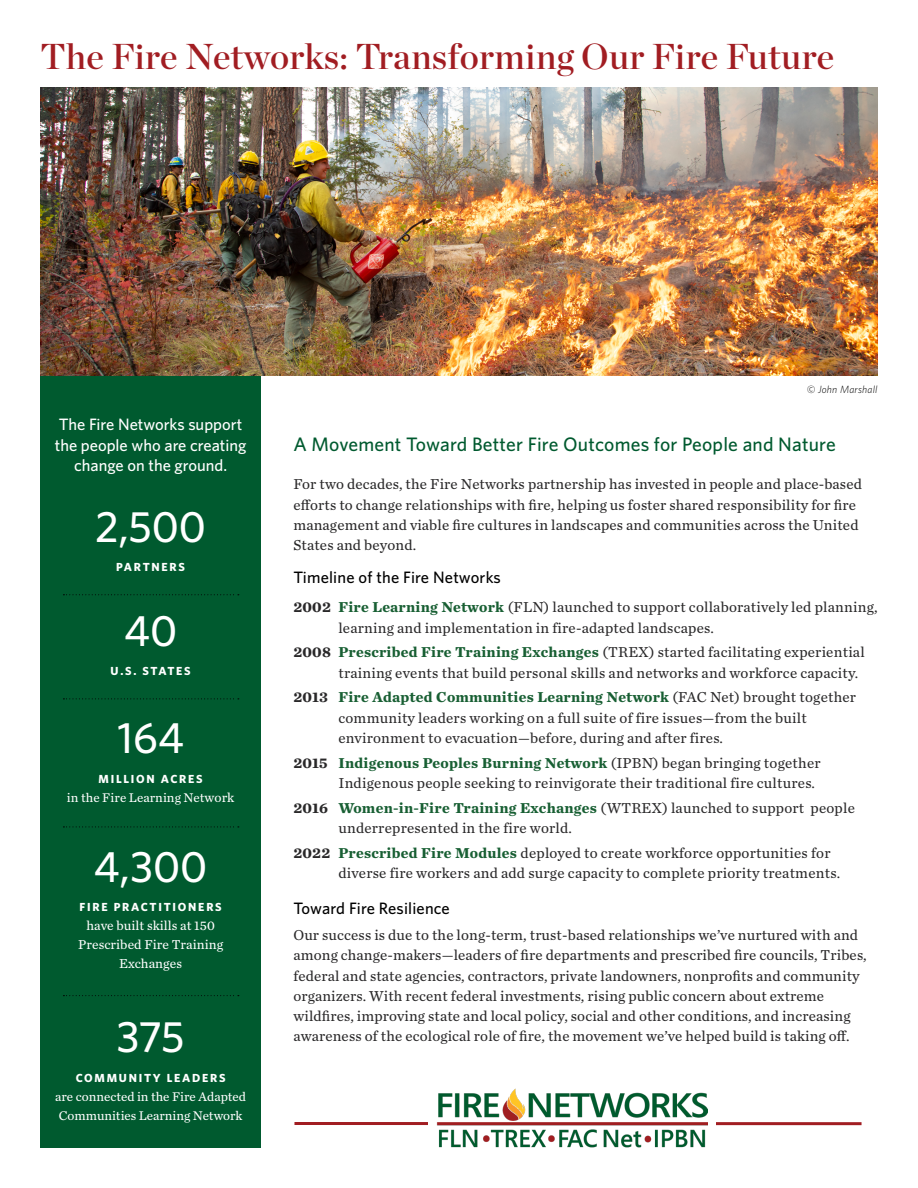
<style>
.page{position:relative;width:918px;height:1188px;background:#fff}
.page>*{position:absolute;margin:0;border:0;box-sizing:border-box;transform-origin:0 0}
.t1{font:500 43.8px "Whitney";color:#fff}
.t2{font:36px "Chronicle Display Semi";letter-spacing:.01em;color:#a11d22}
.t3{font:500 19.5px "Whitney";letter-spacing:.01em;color:#005a2f}
.t4{font:500 16.5px/20.5px "Whitney";color:#fff;text-align:center}
.t5{font:500 16.5px "Whitney";letter-spacing:.01em;color:#000}
.t6{font:15px/20.2px "Chronicle Text G2";letter-spacing:.01em;color:#292829}
.t7{font:13.5px/19px "Chronicle Text G2";letter-spacing:.005em;color:#fff;text-align:center}
.t8{font:13.2px/19px "Chronicle Text G2";color:#fff}
.t9{font:700 11.7px "Whitney";letter-spacing:.15em;color:#fff}
.t10{font:italic 300 10.5px "Whitney";letter-spacing:.02em;color:#000}
.s1{font-size:13.5px}
.s2{font-weight:700}
.s3{font-weight:700;color:#185f33}
</style>
<div class="page">
<div style="left:40px;top:356px;width:221px;height:792px;background:#005a2f"></div>
<img style="left:40px;top:87px;width:838px;height:288px">
<svg style="left:63px;top:594px;width:176px;height:1px"></svg>
<svg style="left:63px;top:826px;width:176px;height:1px"></svg>
<svg style="left:63px;top:698px;width:176px;height:1px"></svg>
<svg style="left:63px;top:995px;width:176px;height:1px"></svg>
<hr style="left:294px;top:1122px;width:568px;height:3px;background:#a11d22">
<div style="left:428px;top:1065px;width:288px;height:112px;background:#fff"></div>
<img style="left:436px;top:1089px;width:272px;height:59px">
<h2 class="t2" style="left:40px;top:29px;width:795px">The Fire Networks: Transforming Our Fire Future</h2>
<p class="t4" style="left:55px;top:414px;width:193px">The Fire Networks support the people who are creating change on the ground.</p>
<h1 class="t1" style="left:95px;top:497px;width:112px">2,500</h1>
<p class="t9" style="left:116px;top:559px;width:70px">PARTNERS</p>
<h1 class="t1" style="left:124px;top:601px;width:55px">40</h1>
<p class="t9" style="left:111px;top:663px;width:82px">U.S. STATES</p>
<h1 class="t1" style="left:117px;top:709px;width:68px">164</h1>
<p class="t9" style="left:99px;top:771px;width:106px">MILLION ACRES</p>
<p class="t8" style="left:67px;top:787px;width:169px">in the Fire Learning Net<span class="s1">work</span></p>
<h1 class="t1" style="left:94px;top:838px;width:115px">4,300</h1>
<p class="t9" style="left:80px;top:899px;width:144px">FIRE PRACTITIONERS</p>
<p class="t7" style="left:78px;top:915px;width:146px">have built skills at 150<br>Prescribed Fire Training<br>Exchanges</p>
<h1 class="t1" style="left:117px;top:1008px;width:69px">375</h1>
<p class="t9" style="left:76px;top:1070px;width:151px">COMMUNITY LEADERS</p>
<p class="t8" style="left:55px;top:1086px;width:192px">are connected in the Fire Adapted<br>Communities Learning Network</p>
<p class="t10" style="left:807px;top:383px;width:72px">© John Marshall</p>
<h3 class="t3" style="left:293px;top:431px;width:544px">A Movement Toward Better Fire Outcomes for People and Nature</h3>
<p class="t6" style="left:293px;top:473px;width:570px">For two decades, the Fire Networks partnership has invested in people and place-based efforts to change relationships with fire, helping us foster shared responsibility for fire management and viable fire cultures in landscapes and communities across the United States and beyond.</p>
<p class="t5" style="left:293px;top:566px;width:209px">Timeline of the Fire Networks</p>
<p class="t6" style="left:338px;top:596px;width:541px;text-indent:-45px"><span class="s2">2002</span> <span class="s3">Fire Learning Network</span> (FLN) launched to support collaboratively led planning, learning and implementation in fire-adapted landscapes.</p>
<p class="t6" style="left:338px;top:641px;width:528px;text-indent:-45px"><span class="s2">2008</span> <span class="s3">Prescribed Fire Training Exchanges</span> (TREX) started facilitating experiential training events that build personal skills and networks and workforce capacity.</p>
<p class="t6" style="left:338px;top:686px;width:519px;text-indent:-45px"><span class="s2">2013</span> <span class="s3">Fire Adapted Communities Learning Network</span> (FAC Net) brought together community leaders working on a full suite of fire issues—from the built environment to evacuation—before, during and after fires.</p>
<p class="t6" style="left:338px;top:752px;width:484px;text-indent:-45px"><span class="s2">2015</span> <span class="s3">Indigenous Peoples Burning Network</span> (IPBN) began bringing together<br>Indigenous people seeking to reinvigorate their traditional fire cultures.</p>
<p class="t6" style="left:338px;top:797px;width:518px;text-indent:-45px"><span class="s2">2016</span> <span class="s3">Women-in-Fire Training Exchanges</span> (WTREX) launched to support people underrepresented in the fire world.</p>
<p class="t6" style="left:338px;top:842px;width:503px;text-indent:-45px"><span class="s2">2022</span> <span class="s3">Prescribed Fire Modules</span> deployed to create workforce opportunities for diverse fire workers and add surge capacity to complete priority treatments.</p>
<p class="t5" style="left:293px;top:897px;width:158px">Toward Fire Resilience</p>
<p class="t6" style="left:293px;top:924px;width:575px">Our success is due to the long-term, trust-based relationships we’ve nurtured with and among change-makers—leaders of fire departments and prescribed fire councils, Tribes, federal and state agencies, contractors, private landowners, nonprofits and community organizers. With recent federal investments, rising public concern about extreme wildfires, improving state and local policy, social and other conditions, and increasing awareness of the ecological role of fire, the movement we’ve helped build is taking off.</p>
</div>
